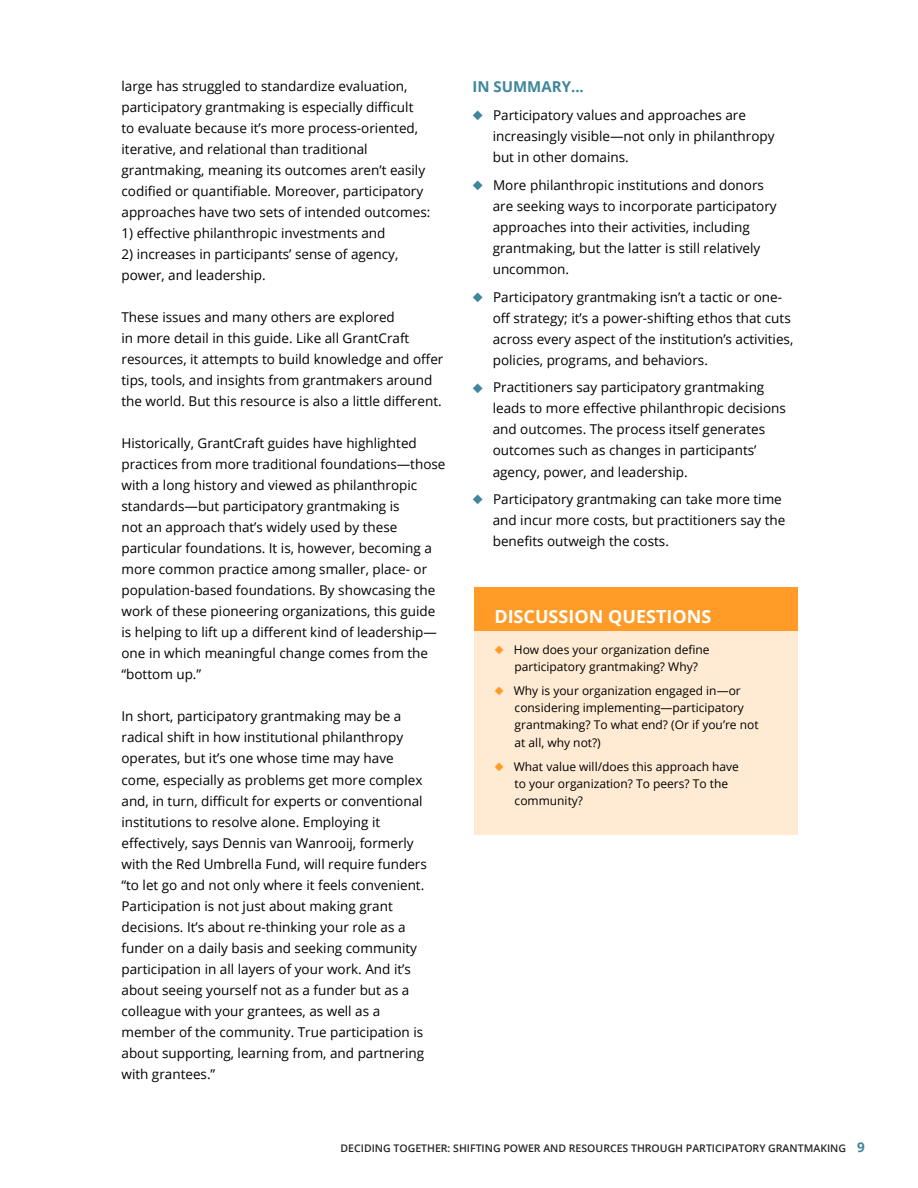
<style>
.page{position:relative;width:918px;height:1188px;background:#fff}
.page>*{position:absolute;margin:0;border:0;box-sizing:border-box;transform-origin:0 0}
.t1{font:700 18px "Open Sans";color:#fff}
.t2{font:700 15px "Open Sans";color:#3f869b}
.t3{font:13.5px/21px "Open Sans";color:#000}
.t4{font:12px/17.2px "Open Sans";color:#000}
.t5{font:600 10.5px "Open Sans";color:#262626}
.s1{color:#3f869b}
.s2{color:#ff9b26}
.s3{font-weight:700;font-size:13.5px;color:#3f869b}
</style>
<div class="page">
<div style="left:474px;top:592px;width:324px;height:243px;background:#ffebd4"></div>
<div style="left:474px;top:587px;width:324px;height:43px;background:#ff9b26"></div>
<p class="t3" style="left:122px;top:76px;width:310px">large has struggled to standardize evaluation, participatory grantmaking is especially difficult<br>to evaluate because it’s more process-oriented, iterative, and relational than traditional grantmaking, meaning its outcomes aren’t easily codified or quantifiable. Moreover, participatory approaches have two sets of intended outcomes:</p>
<p class="t3" style="left:122px;top:223px;width:265px">1) effective philanthropic investments and</p>
<p class="t3" style="left:122px;top:244px;width:278px">2) increases in participants’ sense of agency, power, and leadership.</p>
<p class="t3" style="left:122px;top:307px;width:323px">These issues and many others are explored<br>in more detail in this guide. Like all GrantCraft resources, it attempts to build knowledge and offer tips, tools, and insights from grantmakers around the world. But this resource is also a little different.</p>
<p class="t3" style="left:122px;top:433px;width:326px">Historically, GrantCraft guides have highlighted practices from more traditional foundations—those with a long history and viewed as philanthropic standards—but participatory grantmaking is<br>not an approach that’s widely used by these particular foundations. It is, however, becoming a more common practice among smaller, place- or population-based foundations. By showcasing the work of these pioneering organizations, this guide is helping to lift up a different kind of leadership— one in which meaningful change comes from the “bottom up.”</p>
<p class="t3" style="left:122px;top:706px;width:307px">In short, participatory grantmaking may be a radical shift in how institutional philanthropy operates, but it’s one whose time may have come, especially as problems get more complex and, in turn, difficult for experts or conventional institutions to resolve alone. Employing it effectively, says Dennis van Wanrooij, formerly with the Red Umbrella Fund, will require funders “to let go and not only where it feels convenient.<br>Participation is not just about making grant decisions. It’s about re-thinking your role as a funder on a daily basis and seeking community participation in all layers of your work. And it’s about seeing yourself not as a funder but as a colleague with your grantees, as well as a member of the community. True participation is about supporting, learning from, and partnering with grantees.”</p>
<p class="t2" style="left:472px;top:76px;width:113px">IN SUMMARY...</p>
<p class="t3" style="left:493px;top:104px;width:283px;text-indent:-20px"><span class="s1">◆</span> Participatory values and approaches are increasingly visible—not only in philanthropy but in other domains.</p>
<p class="t3" style="left:493px;top:174px;width:285px;text-indent:-20px"><span class="s1">◆</span> More philanthropic institutions and donors are seeking ways to incorporate participatory approaches into their activities, including grantmaking, but the latter is still relatively uncommon.</p>
<p class="t3" style="left:493px;top:286px;width:302px;text-indent:-20px"><span class="s1">◆</span> Participatory grantmaking isn’t a tactic or one&shy;off strategy; it’s a power-shifting ethos that cuts across every aspect of the institution’s activities, policies, programs, and behaviors.</p>
<p class="t3" style="left:493px;top:377px;width:295px;text-indent:-20px"><span class="s1">◆</span> Practitioners say participatory grantmaking leads to more effective philanthropic decisions and outcomes. The process itself generates outcomes such as changes in participants’ agency, power, and leadership.</p>
<p class="t3" style="left:493px;top:488px;width:294px;text-indent:-20px"><span class="s1">◆</span> Participatory grantmaking can take more time and incur more costs, but practitioners say the benefits outweigh the costs.</p>
<h1 class="t1" style="left:494px;top:604px;width:218px">DISCUSSION QUESTIONS</h1>
<p class="t4" style="left:515px;top:640px;width:197px;text-indent:-20px"><span class="s2">◆</span> How does your organization define participatory grantmaking? Why?</p>
<p class="t4" style="left:515px;top:682px;width:246px;text-indent:-20px"><span class="s2">◆</span> Why is your organization engaged in—or considering implementing—participatory grantmaking? To what end? (Or if you’re not at all, why not?)</p>
<p class="t4" style="left:515px;top:757px;width:226px;text-indent:-20px"><span class="s2">◆</span> What value will/does this approach have to your organization? To peers? To the community?</p>
<p class="t5" style="left:341px;top:1141px;width:526px">DECIDING TOGETHER: SHIFTING POWER AND RESOURCES THROUGH PARTICIPATORY GRANTMAKING <span class="s3">9</span></p>
</div>
